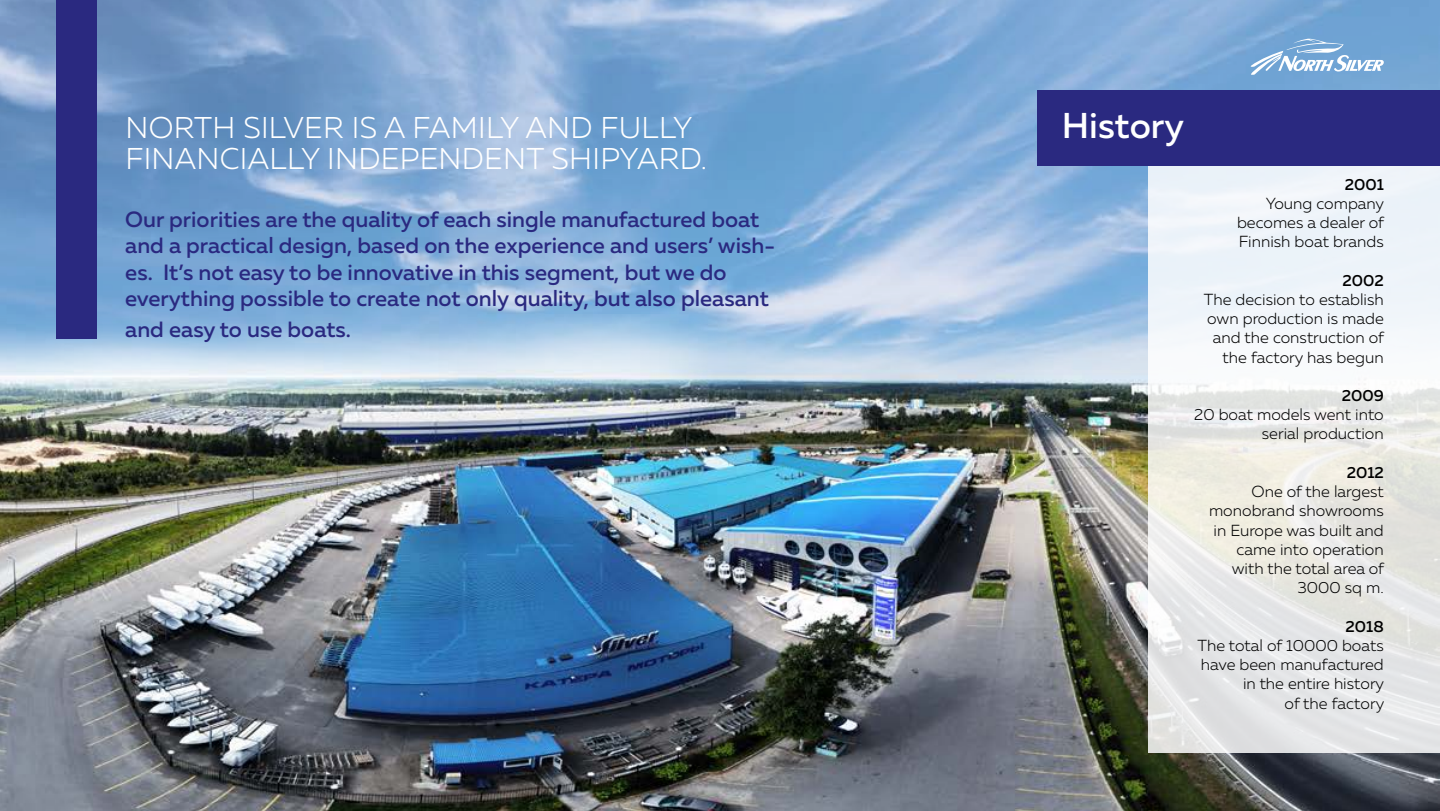
<style>
.page{position:relative;width:1440px;height:811px;background:#fff}
.page>*{position:absolute;margin:0;border:0;box-sizing:border-box;transform-origin:0 0}
.t1{font:500 35.8px "Muller";color:#fff}
.t2{font:300 30px/31.2px "Muller";letter-spacing:.01em;color:#fff}
.t3{font:500 22px/26.4px "Muller";color:#2a2980}
.t4{font:300 16px/19.2px "Muller";color:#000;text-align:right}
.t5{font:500 16px "Muller";color:#000}
</style>
<div class="page">
<img style="left:0;top:0;width:1440px;height:314px">
<img style="left:0;top:314px;width:1440px;height:496px">
<svg style="left:1148px;top:166px;width:292px;height:586px"></svg>
<div style="left:1037px;top:90px;width:403px;height:76px;background:#2a2980"></div>
<div style="left:57px;top:0;width:40px;height:338px;background:#2a2980"></div>
<svg style="left:1249px;top:39px;width:135px;height:36px;background:#90b8dd"></svg>
<h2 class="t2" style="left:125px;top:112px;width:565px">North Si lver is a fami ly an d fully financially in depen dent</h2>
<h2 class="t2" style="left:552px;top:143px;width:157px">shi pyard.</h2>
<p class="t3" style="left:125px;top:206px;width:651px">Our priorities are the quality of each single manufactured boat and a practical design, based on the experience and users’ wish&shy;es. It’s not easy to be innovative in this segment, but we do everything possible to create not only quality, but also pleasant</p>
<h3 class="t3" style="left:125px;top:316px;width:227px">and easy to use boats.</h3>
<h1 class="t1" style="left:1062px;top:104px;width:124px">History</h1>
<p class="t5" style="left:1345px;top:174px;width:41px">2001</p>
<p class="t4" style="left:1237px;top:193px;width:149px;text-align:justify;text-indent:29px">Young company becomes a dealer of Finnish boat brands</p>
<p class="t5" style="left:1342px;top:270px;width:43px">2002</p>
<p class="t4" style="left:1204px;top:289px;width:182px">The decision to establish own production is made and the construction of the factory has begun</p>
<p class="t5" style="left:1342px;top:385px;width:44px">2009</p>
<p class="t4" style="left:1194px;top:405px;width:191px">20 boat models went into serial production</p>
<p class="t5" style="left:1347px;top:462px;width:39px">2012</p>
<p class="t4" style="left:1209px;top:481px;width:177px">One of the largest monobrand showrooms in Europe was built and came into operation with the total area of<br>3000 sq m.</p>
<p class="t5" style="left:1346px;top:615px;width:40px">2018</p>
<p class="t4" style="left:1198px;top:635px;width:188px">The total of 10000 boats have been manufactured in the entire history<br>of the factory</p>
</div>
